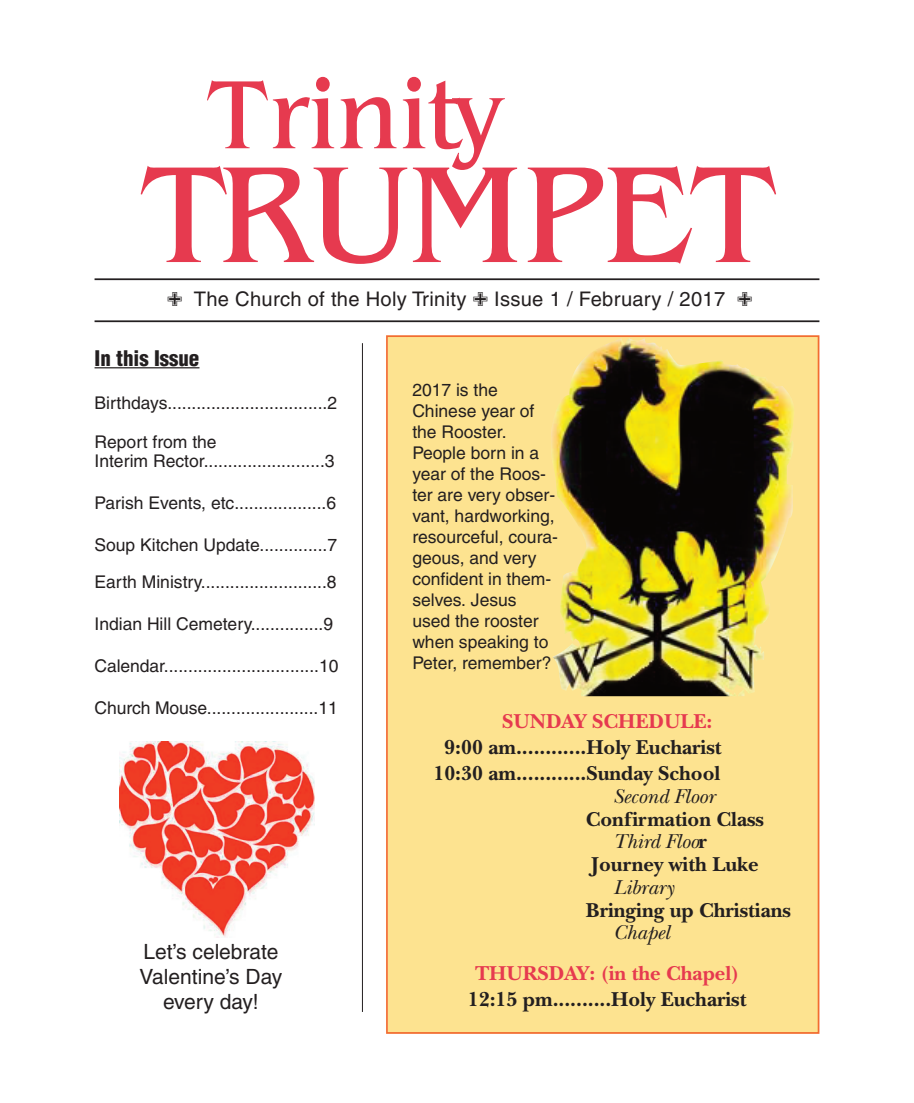
<style>
.page{position:relative;width:914px;height:1103px;background:#fff}
.page>*{position:absolute;margin:0;border:0;box-sizing:border-box;transform-origin:0 0}
.t1{font:143.5px "Benguiat";color:#e63a4f}
.t2{font:101.5px "Benguiat";color:#e63a4f}
.t3{font:700 21px/26.2px "New Baskerville";color:#231f20;text-align:center}
.t4{font:700 21px "New Baskerville";color:#e63a4f}
.t5{font:21px/25.2px "Helvetica";color:#231f20;text-align:center}
.t6{font:italic 21px "New Baskerville";color:#231f20}
.t7{font:900 condensed 21px "Helvetica";color:#231f20}
.t8{font:20.12px "Helvetica";letter-spacing:.015em;color:#231f20}
.t9{font:17.5px/21px "Helvetica";color:#231f20}
.s1{font-weight:700;font-style:normal}
</style>
<div class="page">
<div style="left:388px;top:337px;width:429px;height:695px;background:#fde390"></div>
<div style="left:386px;top:335px;width:433px;height:698px;border:2px solid #f26d30"></div>
<hr style="left:94px;top:367px;width:105px;height:1px;background:#231f20">
<hr style="left:94px;top:278px;width:725px;height:2px;background:#231f20">
<hr style="left:94px;top:320px;width:725px;height:2px;background:#231f20">
<hr style="left:362px;top:343px;width:1px;height:669px;background:#231f20">
<img style="left:551px;top:338px;width:243px;height:358px">
<img style="left:119px;top:741px;width:195px;height:196px">
<h2 class="t2" style="left:208px;top:54px;width:297px">Trinity</h2>
<h1 class="t1" style="left:142px;top:128px;width:634px">TRUMPET</h1>
<p class="t8" style="left:167px;top:292px;width:587px">✙ The Church of the Holy Trinity ✙ Issue 1 / February / 2017 ✙</p>
<p class="t7" style="left:94px;top:346px;width:106px">In this Issue</p>
<p class="t9" style="left:94px;top:394px;width:244px">Birthdays.................................2</p>
<p class="t9" style="left:94px;top:434px;width:241px;line-height:19.2px">Report from the<br>Interim Rector.........................3</p>
<p class="t9" style="left:94px;top:494px;width:243px">Parish Events, etc...................6</p>
<p class="t9" style="left:94px;top:528px;width:244px;line-height:36.8px">Soup Kitchen Update..............7<br>Earth Ministry..........................8</p>
<p class="t9" style="left:94px;top:615px;width:240px">Indian Hill Cemetery...............9</p>
<p class="t9" style="left:95px;top:657px;width:245px">Calendar................................10</p>
<p class="t9" style="left:95px;top:699px;width:245px">Church Mouse.......................11</p>
<p class="t4" style="left:502px;top:713px;width:212px">SUNDAY SCHEDULE:</p>
<p class="t3" style="left:433px;top:736px;width:289px">9:00 am............Holy Eucharist<br>10:30 am............Sunday School</p>
<p class="t6" style="left:613px;top:788px;width:103px">Second Floor</p>
<p class="t3" style="left:585px;top:808px;width:180px">Confirmation Class</p>
<p class="t6" style="left:613px;top:834px;width:95px">Third Floo<span class="s1">r</span></p>
<p class="t3" style="left:591px;top:853px;width:169px">Journey with Luke</p>
<p class="t6" style="left:613px;top:879px;width:63px">Library</p>
<p class="t3" style="left:585px;top:899px;width:207px">Bringing up Christians</p>
<p class="t6" style="left:613px;top:925px;width:58px">Chapel</p>
<p class="t4" style="left:475px;top:965px;width:266px">THURSDAY: (in the Chapel)</p>
<p class="t3" style="left:468px;top:988px;width:280px">12:15 pm..........Holy Eucharist</p>
<p class="t9" style="left:412px;top:381px;width:147px">2017 is the<br>Chinese year of the Rooster.<br>People born in a year of the Roos&shy;ter are very obser&shy;vant, hardworking, resourceful, coura&shy;geous, and very confident in them&shy;selves. Jesus used the rooster when speaking to<br>Peter, remember?</p>
<p class="t5" style="left:140px;top:940px;width:144px">Let’s celebrate<br>Valentine’s Day every day!</p>
</div>
